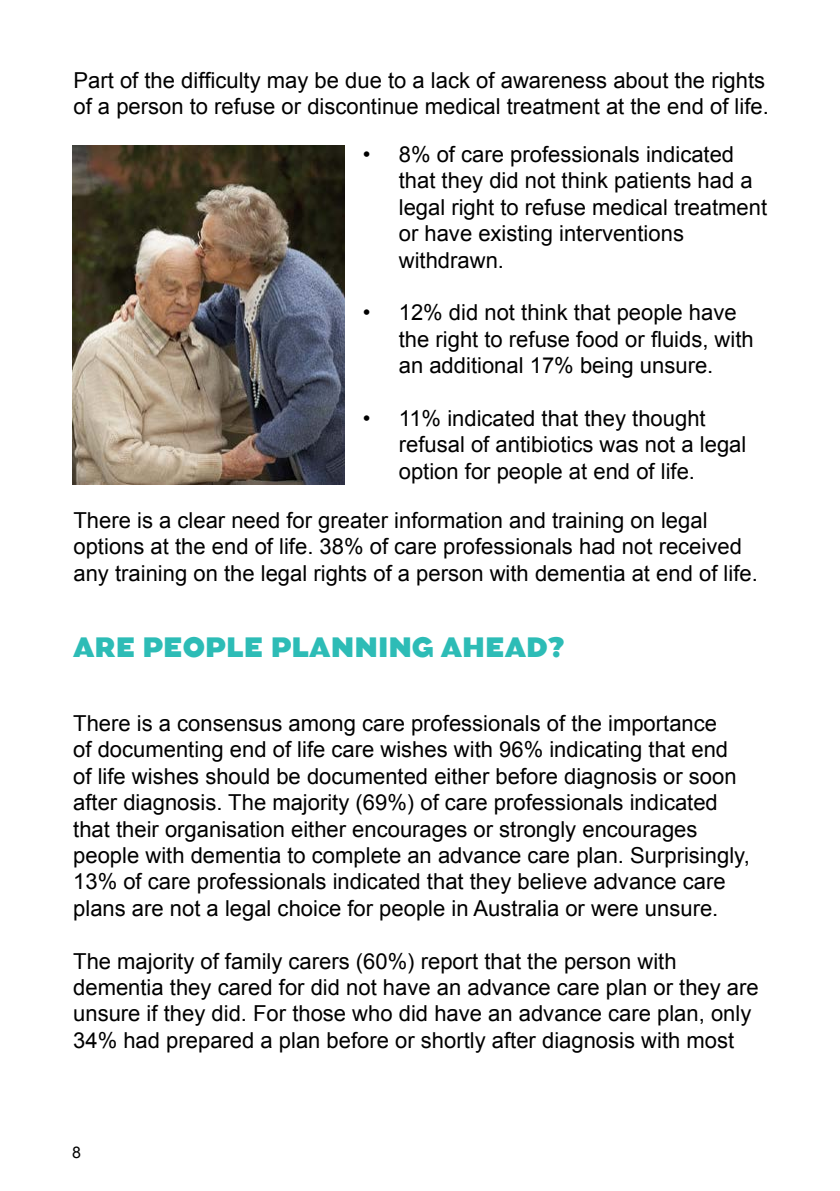
<style>
.page{position:relative;width:840px;height:1191px;background:#fff}
.page>*{position:absolute;margin:0;border:0;box-sizing:border-box;transform-origin:0 0}
.t1{font:900 28px "Augustus";color:#2dbcb6}
.t2{font:22px/26.4px "Arial";color:#000}
.t3{font:16px "Arial";color:#000}
</style>
<div class="page">
<img style="left:72px;top:146px;width:272px;height:338px">
<p class="t2" style="left:73px;top:67px;width:696px">Part of the difficulty may be due to a lack of awareness about the rights of a person to refuse or discontinue medical treatment at the end of life.</p>
<p class="t2" style="left:398px;top:141px;width:370px;text-indent:-36px">• 8% of care professionals indicated that they did not think patients had a legal right to refuse medical treatment or have existing interventions withdrawn.</p>
<p class="t2" style="left:398px;top:300px;width:356px;text-indent:-36px">• 12% did not think that people have the right to refuse food or fluids, with an additional 17% being unsure.</p>
<p class="t2" style="left:398px;top:405px;width:349px;text-indent:-36px">• 11% indicated that they thought refusal of antibiotics was not a legal option for people at end of life.</p>
<p class="t2" style="left:73px;top:507px;width:685px">There is a clear need for greater information and training on legal options at the end of life. 38% of care professionals had not received any training on the legal rights of a person with dementia at end of life.</p>
<p class="t1" style="left:73px;top:630px;width:493px">ARE PEOPLE PLANNING AHEAD?</p>
<p class="t2" style="left:73px;top:710px;width:677px">There is a consensus among care professionals of the importance<br>of documenting end of life care wishes with 96% indicating that end of life wishes should be documented either before diagnosis or soon after diagnosis. The majority (69%) of care professionals indicated that their organisation either encourages or strongly encourages people with dementia to complete an advance care plan. Surprisingly, 13% of care professionals indicated that they believe advance care plans are not a legal choice for people in Australia or were unsure.</p>
<p class="t2" style="left:73px;top:948px;width:686px">The majority of family carers (60%) report that the person with dementia they cared for did not have an advance care plan or they are unsure if they did. For those who did have an advance care plan, only 34% had prepared a plan before or shortly after diagnosis with most</p>
<p class="t3" style="left:72px;top:1141px;width:10px">8</p>
</div>
